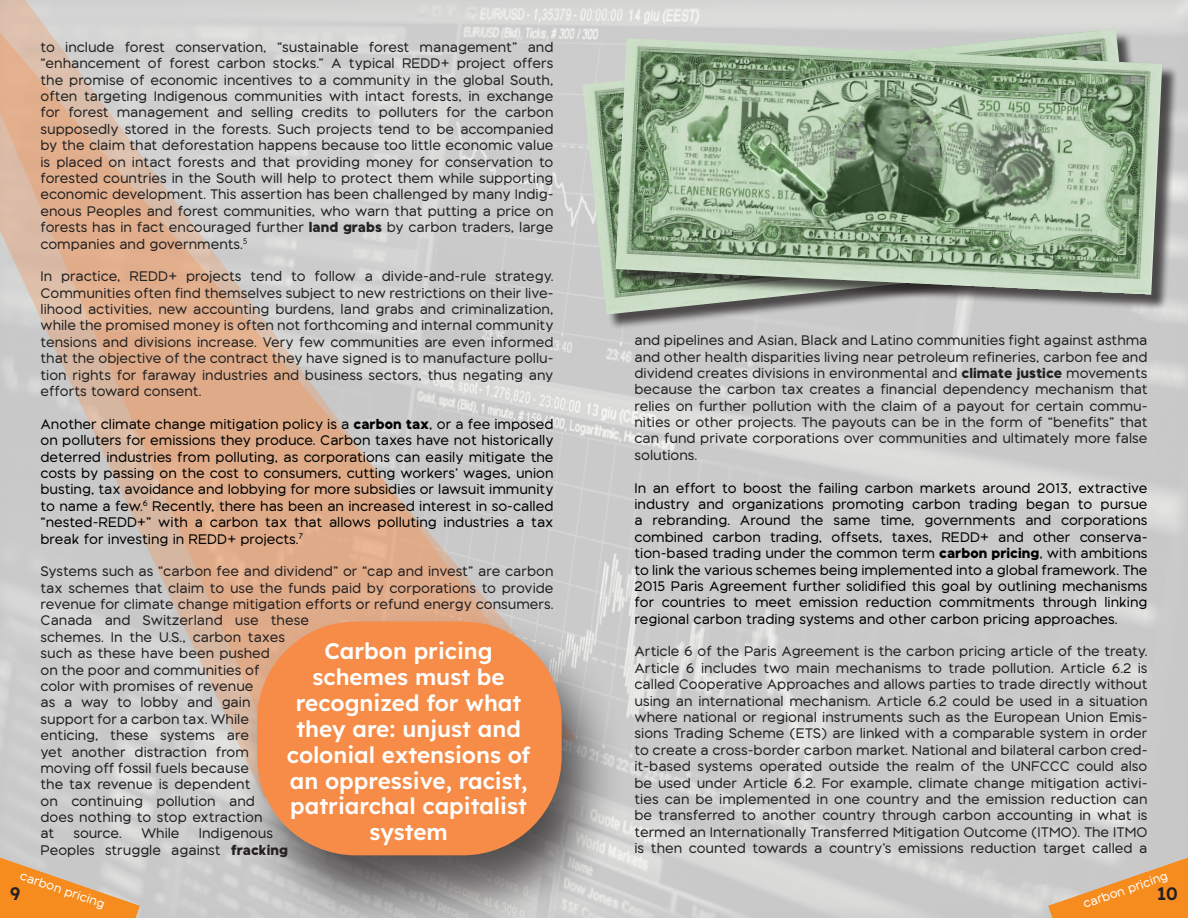
<style>
.page{position:relative;width:1188px;height:918px;background:#fff}
.page>*{position:absolute;margin:0;border:0;box-sizing:border-box;transform-origin:0 0}
.t1{font:500 22.5px/25.8px "Lexend";color:#fff;text-align:center}
.t2{font:500 18px "Lexend";color:#231f20}
.t3{font:14.25px/16.4px "Black Sans";color:#231f20}
.t4{font:14.25px/16.4px "Black Sans";color:#222121;text-align:justify}
.t5{font:14.25px/16.4px "Black Sans";color:#000;text-align:justify}
.t6{font:12.75px "Black Sans";color:#fff}
.s1{font-weight:700}
</style>
<div class="page">
<div style="left:0;top:0;width:1188px;height:918px;background:#231f20;opacity:.5"></div>
<svg style="left:525px;top:0;width:53px;height:612px;background:#cdcdcd"></svg>
<svg style="left:0;top:0;width:525px;height:798px;background:#d4c4ba"></svg>
<div style="left:585px;top:31px;width:571px;height:299px;background:#231f20;opacity:.75"></div>
<img style="left:582px;top:29px;width:558px;height:286px">
<div style="left:618px;top:41px;width:560px;height:270px;background:#231f20;opacity:.75"></div>
<img style="left:616px;top:38px;width:546px;height:257px">
<div style="left:230px;top:612px;width:395px;height:306px;background:#231f20;opacity:.75"></div>
<div style="left:257px;top:622px;width:305px;height:233px;background:#f68c47;border-radius:99px"></div>
<svg style="left:0;top:858px;width:140px;height:60px;background:#e5a563"></svg>
<svg style="left:1048px;top:858px;width:140px;height:60px;background:#e4a463"></svg>
<p class="t4" style="left:40px;top:39px;width:515px">to include forest conservation, “sustainable forest management” and “enhancement of forest carbon stocks.” A typical REDD+ project offers the promise of economic incentives to a community in the global South, often targeting Indigenous communities with intact forests, in exchange for forest management and selling credits to polluters for the carbon supposedly stored in the forests. Such projects tend to be accompanied by the claim that deforestation happens because too little economic value is placed on intact forests and that providing money for conservation to forested countries in the South will help to protect them while supporting economic development. This assertion has been challenged by many Indig&shy;enous Peoples and forest communities, who warn that putting a price on forests has in fact encouraged further <span class="s1">land grabs</span> by carbon traders, large companies and governments.<sup>5</sup></p>
<p class="t4" style="left:41px;top:268px;width:515px">In practice, REDD+ projects tend to follow a divide-and-rule strategy.<br>Communities often find themselves subject to new restrictions on their live&shy;lihood activities, new accounting burdens, land grabs and criminalization, while the promised money is often not forthcoming and internal community tensions and divisions increase. Very few communities are even informed that the objective of the contract they have signed is to manufacture pollu&shy;tion rights for faraway industries and business sectors, thus negating any efforts toward consent.</p>
<p class="t5" style="left:41px;top:415px;width:515px">Another climate change mitigation policy is a <span class="s1">carbon tax</span>, or a fee imposed on polluters for emissions they produce. Carbon taxes have not historically deterred industries from polluting, as corporations can easily mitigate the costs by passing on the cost to consumers, cutting workers’ wages, union busting, tax avoidance and lobbying for more subsidies or lawsuit immunity to name a few.<sup>6</sup> Recently, there has been an increased interest in so-called “nested-REDD+” with a carbon tax that allows polluting industries a tax break for investing in REDD+ projects.<sup>7</sup></p>
<p class="t3" style="left:41px;top:563px;width:515px">Systems such as “carbon fee and dividend” or “cap and invest” are carbon tax schemes that claim to use the funds paid by corporations to provide revenue for climate change mitigation efforts or refund energy consumers.<br>Canada and Switzerland use these<br>schemes. In the U.S., carbon taxes<br>such as these have been pushed<br>on the poor and communities of<br>color with promises of revenue<br>as a way to lobby and gain<br>support for a carbon tax. While<br>enticing, these systems are<br>yet another distraction from<br>moving off fossil fuels because<br>the tax revenue is dependent<br>on continuing pollution and<br>does nothing to stop extraction<br>at</p>
<h1 class="t1" style="left:287px;top:638px;width:245px">Carbon pricing schemes must be recognized for what they are: unjust and colonial extensions of an oppressive, racist, patriarchal capitalist system</h1>
<p class="t3" style="left:41px;top:825px;width:249px;text-indent:158px">Indigenous<br>Peoples struggle against <span class="s1">fracking</span></p>
<p class="t3" style="left:73px;top:825px;width:50px">source.</p>
<p class="t3" style="left:141px;top:825px;width:40px">While</p>
<p class="t6" style="left:19px;top:867px;width:99px;rotate:19deg">carbon markets</p>
<p class="t6" style="left:23px;top:868px;width:90px;rotate:19deg">carbon pricing</p>
<p class="t2" style="left:10px;top:883px;width:12px">9</p>
<p class="t3" style="left:635px;top:332px;width:515px;text-align:justify">and pipelines and Asian, Black and Latino communities fight against asthma and other health disparities living near petroleum refineries, carbon fee and dividend creates divisions in environmental and <span class="s1">climate justice</span> movements because the carbon tax creates a financial dependency mechanism that relies on further pollution with the claim of a payout for certain commu&shy;nities or other projects. The payouts can be in the form of “benefits” that can fund private corporations over communities and ultimately more false solutions.</p>
<p class="t5" style="left:635px;top:479px;width:515px">In an effort to boost the failing carbon markets around 2013, extractive industry and organizations promoting carbon trading began to pursue a rebranding. Around the same time, governments and corporations combined carbon trading, offsets, taxes, REDD+ and other conserva&shy;tion-based trading under the common term <span class="s1">carbon pricing</span>, with ambitions to link the various schemes being implemented into a global framework. The 2015 Paris Agreement further solidified this goal by outlining mechanisms for countries to meet emission reduction commitments through linking regional carbon trading systems and other carbon pricing approaches.</p>
<p class="t3" style="left:635px;top:643px;width:515px;text-align:justify">Article 6 of the Paris Agreement is the carbon pricing article of the treaty.<br>Article 6 includes two main mechanisms to trade pollution. Article 6.2 is called Cooperative Approaches and allows parties to trade directly without using an international mechanism. Article 6.2 could be used in a situation where national or regional instruments such as the European Union Emis&shy;sions Trading Scheme (ETS) are linked with a comparable system in order to create a cross-border carbon market. National and bilateral carbon cred&shy;it-based systems operated outside the realm of the UNFCCC could also be used under Article 6.2. For example, climate change mitigation activi&shy;ties can be implemented in one country and the emission reduction can be transferred to another country through carbon accounting in what is termed an Internationally Transferred Mitigation Outcome (ITMO). The ITMO is then counted towards a country’s emissions reduction target called a</p>
<p class="t6" style="left:1081px;top:897px;width:90px;rotate:-19deg">carbon pricing</p>
<p class="t2" style="left:1157px;top:883px;width:23px">10</p>
</div>
